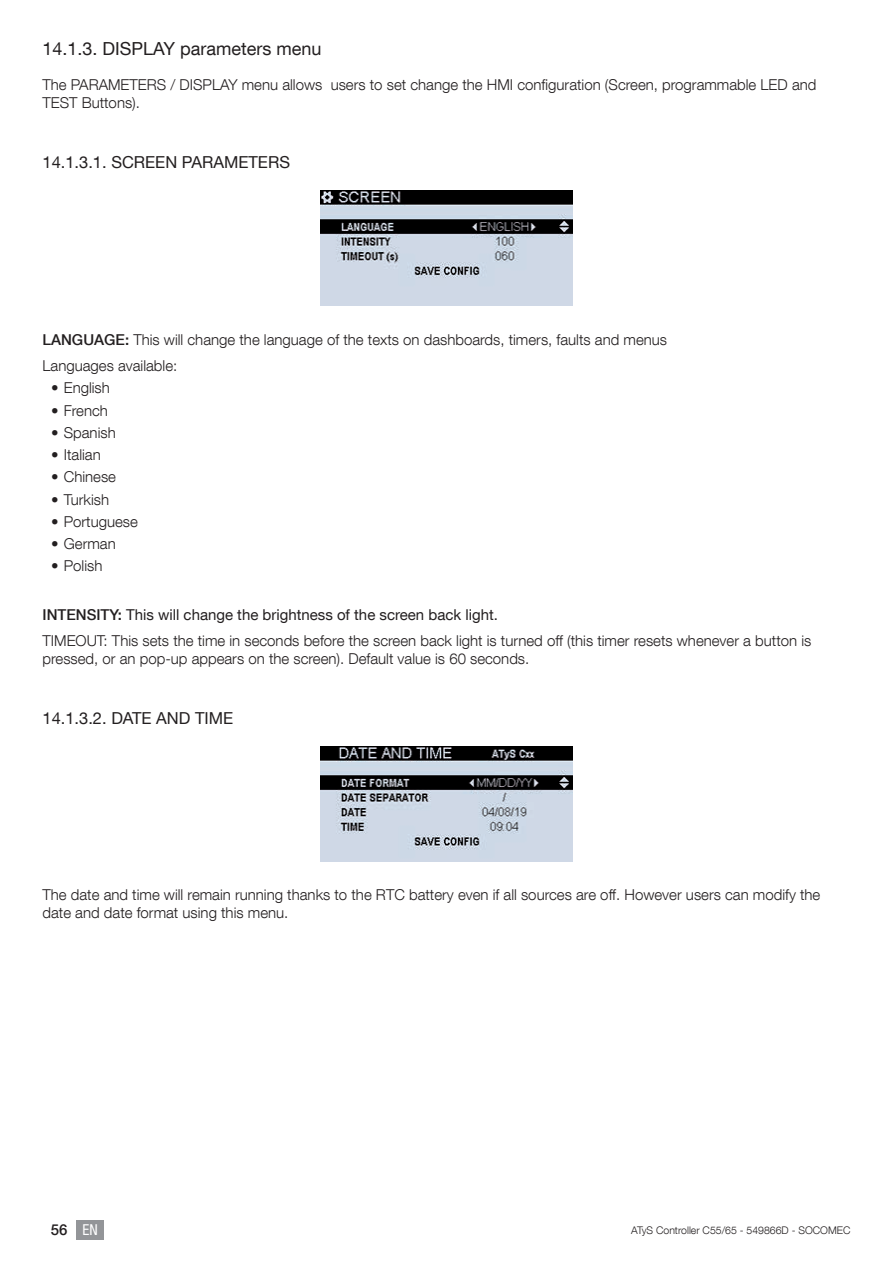
<style>
.page{position:relative;width:893px;height:1263px;background:#fff}
.page>*{position:absolute;margin:0;border:0;box-sizing:border-box;transform-origin:0 0}
.t1{font:18px "Helvetica Neue LT Com";color:#231f20}
.t2{font:16.5px "Helvetica Neue LT Com";color:#231f20}
.t3{font:300 15px/18px "Helvetica Neue LT Com";color:#231f20}
.t4{font:500 15px "Helvetica Neue LT Com";color:#231f20}
.t5{font:300 10.5px "Helvetica Neue LT Com";color:#231f20}
.s1{font-weight:500}
.s2{font-weight:400}
.s3{font-weight:400;font-stretch:condensed;color:#fff}
</style>
<div class="page">
<div style="left:76px;top:1220px;width:28px;height:19px;background:#939598"></div>
<img style="left:320px;top:191px;width:253px;height:114px">
<img style="left:320px;top:746px;width:253px;height:115px">
<p class="t1" style="left:43px;top:38px;width:281px">14.1.3. DISPLAY parameters menu</p>
<p class="t3" style="left:43px;top:76px;width:775px">The PARAMETERS / DISPLAY menu allows users to set change the HMI configuration (Screen, programmable LED and<br>TEST Buttons).</p>
<p class="t2" style="left:43px;top:152px;width:249px">14.1.3.1. SCREEN PARAMETERS</p>
<p class="t3" style="left:43px;top:326px;width:626px;line-height:26.5px"><span class="s1">LANGUAGE:</span> This will change the language of the texts on dashboards, timers, faults and menus<br>Languages available:</p>
<p class="t3" style="left:51px;top:379px;width:60px">• English</p>
<p class="t3" style="left:51px;top:401px;width:58px">• French</p>
<p class="t3" style="left:51px;top:423px;width:66px">• Spanish</p>
<p class="t3" style="left:51px;top:446px;width:51px">• Italian</p>
<p class="t3" style="left:51px;top:468px;width:66px">• Chinese</p>
<p class="t3" style="left:51px;top:490px;width:60px">• Turkish</p>
<p class="t3" style="left:51px;top:512px;width:88px">• Portuguese</p>
<p class="t3" style="left:51px;top:534px;width:66px">• German</p>
<p class="t3" style="left:51px;top:557px;width:53px">• Polish</p>
<p class="t3" style="left:43px;top:601px;width:770px;line-height:26.5px"><span class="s1">INTENSITY:</span> <span class="s2">This will change the brightness of the screen back light.<br></span>TIMEOUT: This sets the time in seconds before the screen back light is turned off (this timer resets whenever a button is</p>
<p class="t3" style="left:43px;top:649px;width:488px">pressed, or an pop-up appears on the screen). Default value is 60 seconds.</p>
<p class="t2" style="left:43px;top:708px;width:192px">14.1.3.2. DATE AND TIME</p>
<p class="t3" style="left:43px;top:886px;width:779px">The date and time will remain running thanks to the RTC battery even if all sources are off. However users can modify the date and date format using this menu.</p>
<p class="t4" style="left:51px;top:1221px;width:48px">56 <span class="s3">EN</span></p>
<p class="t5" style="left:631px;top:1223px;width:221px">ATyS Controller C55/65 - 549866D - SOCOMEC</p>
</div>
